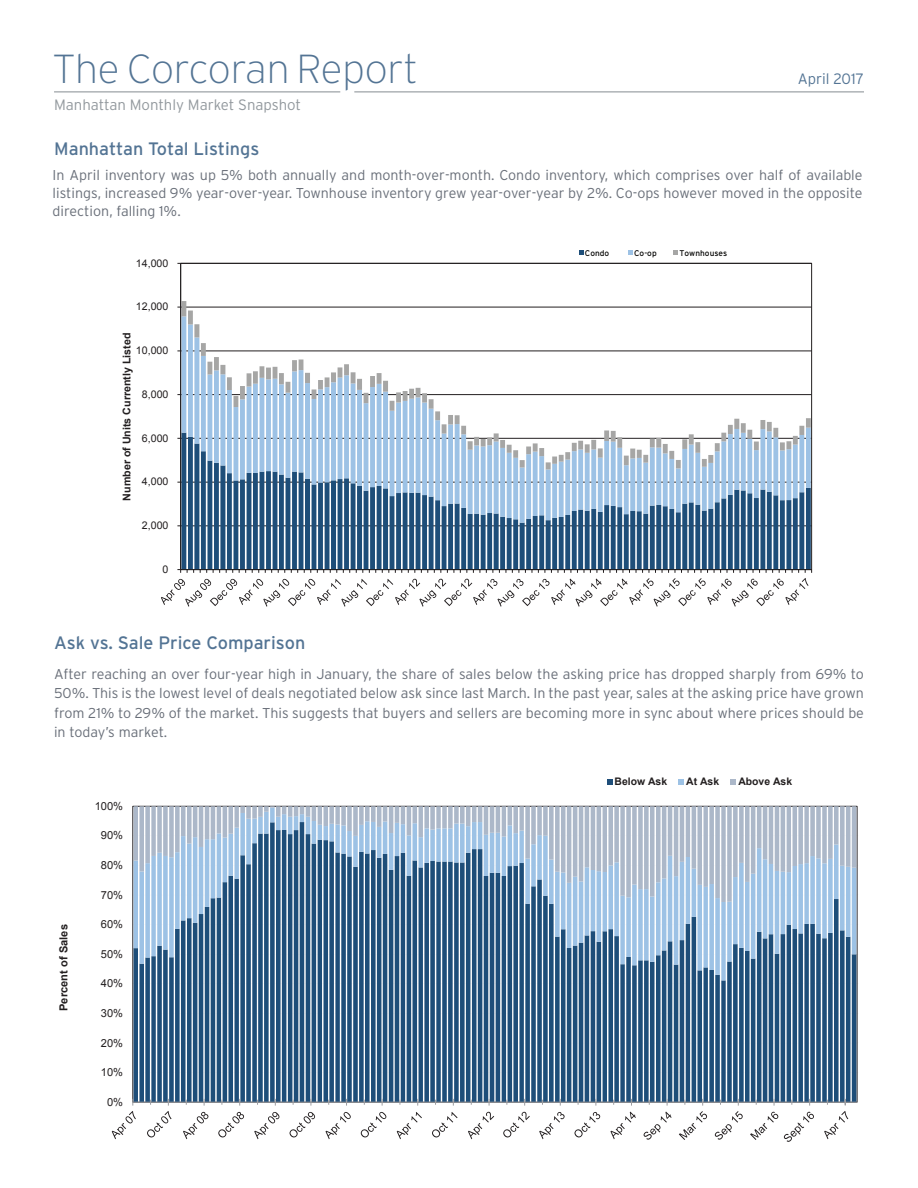
<style>
.page{position:relative;width:918px;height:1188px;background:#fff}
.page>*{position:absolute;margin:0;border:0;box-sizing:border-box;transform-origin:0 0}
.t1{font:200 40.5px "Interstate";letter-spacing:-.005em;color:#537494}
.t2{font:18px "Interstate";color:#537494}
.t3{font:300 15px "Interstate";letter-spacing:-.005em;color:#93999e}
.t4{font:300 15px "Interstate";color:#537494}
.t5{font:300 14.25px/19.5px "Interstate";color:#696f79;text-align:justify}
.t6{font:11.1px "Arial";color:#231f20}
.t7{font:700 11.1px "Arial";color:#231f20}
.t8{font:10.65px "Arial";color:#231f20}
.t9{font:700 10.65px "Arial";color:#231f20}
.t10{font:700 10.35px "Arial";color:#231f20}
.t11{font:8.25px "Interstate";letter-spacing:.01em;color:#050504}
</style>
<div class="page">
<hr style="left:54px;top:91px;width:286px;height:1px;background:#93999e">
<hr style="left:354px;top:91px;width:510px;height:1px;background:#93999e">
<svg style="left:134px;top:980px;width:722px;height:122px;background:#527798"></svg>
<svg style="left:134px;top:902px;width:722px;height:78px;background:#6c8fae"></svg>
<svg style="left:134px;top:806px;width:722px;height:96px;background:#a3b9cf"></svg>
<hr style="left:133px;top:1102px;width:724px;height:1px;background:#9b9ca0">
<svg style="left:112px;top:1099px;width:24px;height:40px"></svg>
<svg style="left:147px;top:1099px;width:25px;height:39px"></svg>
<svg style="left:183px;top:1112px;width:25px;height:27px"></svg>
<svg style="left:218px;top:1112px;width:26px;height:26px"></svg>
<svg style="left:254px;top:1112px;width:25px;height:27px"></svg>
<svg style="left:290px;top:1112px;width:25px;height:26px"></svg>
<svg style="left:325px;top:1112px;width:26px;height:27px"></svg>
<svg style="left:361px;top:1112px;width:25px;height:26px"></svg>
<svg style="left:397px;top:1112px;width:25px;height:27px"></svg>
<svg style="left:432px;top:1112px;width:26px;height:26px"></svg>
<svg style="left:468px;top:1112px;width:26px;height:27px"></svg>
<svg style="left:503px;top:1112px;width:27px;height:26px"></svg>
<svg style="left:539px;top:1112px;width:26px;height:27px"></svg>
<svg style="left:574px;top:1112px;width:26px;height:26px"></svg>
<svg style="left:610px;top:1112px;width:26px;height:27px"></svg>
<svg style="left:644px;top:1112px;width:28px;height:28px"></svg>
<svg style="left:679px;top:1099px;width:28px;height:41px"></svg>
<svg style="left:715px;top:1099px;width:28px;height:41px"></svg>
<svg style="left:750px;top:1112px;width:28px;height:28px"></svg>
<svg style="left:784px;top:1112px;width:30px;height:30px"></svg>
<svg style="left:824px;top:1099px;width:24px;height:40px"></svg>
<svg style="left:607px;top:779px;width:5px;height:5px"></svg>
<svg style="left:679px;top:779px;width:5px;height:5px"></svg>
<svg style="left:731px;top:779px;width:5px;height:5px"></svg>
<svg style="left:579px;top:251px;width:4px;height:4px"></svg>
<svg style="left:628px;top:251px;width:4px;height:4px"></svg>
<svg style="left:674px;top:251px;width:4px;height:4px"></svg>
<svg style="left:181px;top:523px;width:630px;height:46px;background:#507596"></svg>
<svg style="left:181px;top:469px;width:630px;height:54px;background:#84a4c1"></svg>
<svg style="left:181px;top:301px;width:630px;height:168px"></svg>
<hr style="left:180px;top:263px;width:1px;height:307px;background:#231f20">
<svg style="left:161px;top:569px;width:651px;height:38px"></svg>
<h1 class="t1" style="left:53px;top:47px;width:367px">The Corcoran Report</h1>
<p class="t3" style="left:54px;top:97px;width:249px">Manhattan Monthly Market Snapshot</p>
<p class="t4" style="left:798px;top:70px;width:68px">April 2017</p>
<p class="t2" style="left:54px;top:138px;width:207px">Manhattan Total Listings</p>
<p class="t5" style="left:53px;top:166px;width:812px;line-height:18px">In April inventory was up 5% both annually and month-over-month. Condo inventory, which comprises over half of available listings, increased 9% year-over-year. Townhouse inventory grew year-over-year by 2%. Co-ops however moved in the opposite direction, falling 1%.</p>
<p class="t8" style="left:136px;top:256px;width:34px">14,000</p>
<p class="t8" style="left:136px;top:300px;width:34px">12,000</p>
<p class="t9" style="left:120px;top:501px;width:169px;rotate:-90deg">N u m b re o f U n st i C u nerr yl t L detsi</p>
<p class="t8" style="left:136px;top:344px;width:34px">10,000</p>
<p class="t8" style="left:142px;top:387px;width:28px">8,000</p>
<p class="t8" style="left:142px;top:431px;width:28px">6,000</p>
<p class="t8" style="left:142px;top:475px;width:28px">4,000</p>
<p class="t8" style="left:142px;top:519px;width:28px">2,000</p>
<p class="t8" style="left:163px;top:562px;width:7px">0</p>
<p class="t11" style="left:585px;top:248px;width:26px">Condo</p>
<p class="t11" style="left:634px;top:248px;width:24px">Co-op</p>
<p class="t11" style="left:680px;top:248px;width:49px">Townhouses</p>
<p class="t2" style="left:54px;top:633px;width:253px">Ask vs. Sale Price Comparison</p>
<p class="t5" style="left:54px;top:664px;width:812px">After reaching an over four-year high in January, the share of sales below the asking price has dropped sharply from 69% to 50%. This is the lowest level of deals negotiated below ask since last March. In the past year, sales at the asking price have grown from 21% to 29% of the market. This suggests that buyers and sellers are becoming more in sync about where prices should be in today’s market.</p>
<p class="t7" style="left:56px;top:1011px;width:88px;rotate:-90deg">P necre t o f S sel a</p>
<p class="t6" style="left:95px;top:799px;width:30px">100%</p>
<p class="t6" style="left:101px;top:828px;width:24px">90%</p>
<p class="t6" style="left:101px;top:858px;width:24px">80%</p>
<p class="t6" style="left:101px;top:887px;width:24px">70%</p>
<p class="t6" style="left:101px;top:917px;width:24px">60%</p>
<p class="t6" style="left:101px;top:947px;width:24px">50%</p>
<p class="t6" style="left:101px;top:976px;width:24px">40%</p>
<p class="t6" style="left:101px;top:1006px;width:24px">30%</p>
<p class="t6" style="left:101px;top:1036px;width:24px">20%</p>
<p class="t6" style="left:101px;top:1065px;width:24px">10%</p>
<p class="t6" style="left:107px;top:1095px;width:18px">0%</p>
<p class="t10" style="left:614px;top:774px;width:54px">Below Ask</p>
<p class="t10" style="left:686px;top:774px;width:34px">At Ask</p>
<p class="t10" style="left:738px;top:774px;width:55px">Above Ask</p>
</div>
